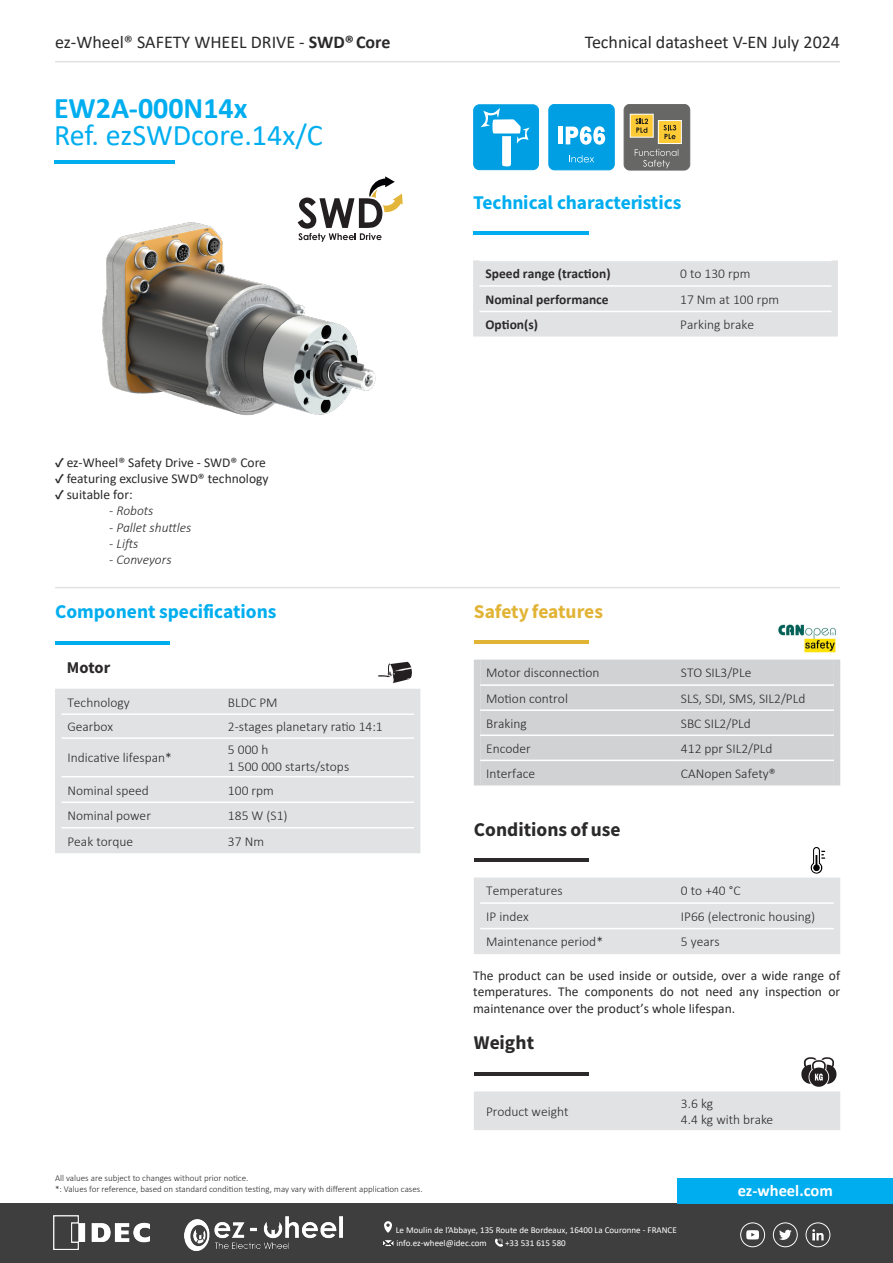
<style>
.page{position:relative;width:893px;height:1263px;background:#fff}
.page>*{position:absolute;margin:0;border:0;box-sizing:border-box;transform-origin:0 0}
.t1{font:30px "Calibri";letter-spacing:-.005em;color:#00aeef}
.t2{font:700 30px "Calibri";color:#00aeef}
.t3{font:19.5px "Source Sans Variable";color:#00aeef}
.t4{font:19.5px "Source Sans Variable";color:#2b292a}
.t5{font:19.5px "Source Sans Variable";letter-spacing:-.005em;color:#e1b436}
.t6{font:18px "Calibri";color:#2b292a}
.Small_Header_Bebas_11_Gray_C{font:700 16.5px "Calibri";color:#fff}
.t7{font:16.5px "Source Sans Variable";color:#2b292a}
.t8{font:300 13.5px "Calibri";color:#2b292a}
.t9{font:13.5px/16.2px "Calibri";color:#2b292a;text-align:justify}
.t10{font:700 13.5px "Calibri";color:#2b292a}
.t11{font:italic 300 13.5px "Calibri";color:#2b292a}
.t12{font:300 9px "Calibri";color:#2b292a}
.t13{font:9px "Calibri";color:#fff}
.s1{font-weight:700}
.s2{font-family:"Source Sans Variable"}
</style>
<div class="page">
<hr style="left:473px;top:231px;width:115px;height:4px;background:#00aeef">
<div style="left:473px;top:260px;width:365px;height:77px;background:#e1e2e4"></div>
<hr style="left:479px;top:260px;width:195px;height:1px;background:#fff">
<hr style="left:674px;top:260px;width:157px;height:1px;background:#fff">
<hr style="left:479px;top:285px;width:195px;height:2px;background:#fff">
<hr style="left:674px;top:285px;width:157px;height:2px;background:#fff">
<hr style="left:479px;top:311px;width:195px;height:1px;background:#fff">
<hr style="left:674px;top:311px;width:157px;height:1px;background:#fff">
<hr style="left:55px;top:641px;width:115px;height:4px;background:#00aeef">
<svg style="left:378px;top:662px;width:34px;height:21px"></svg>
<div style="left:55px;top:689px;width:365px;height:164px;background:#e1e2e4"></div>
<hr style="left:61px;top:713px;width:161px;height:2px;background:#fff">
<hr style="left:222px;top:713px;width:192px;height:2px;background:#fff">
<hr style="left:61px;top:737px;width:161px;height:2px;background:#fff">
<hr style="left:222px;top:737px;width:192px;height:2px;background:#fff">
<hr style="left:61px;top:776px;width:161px;height:1px;background:#fff">
<hr style="left:222px;top:776px;width:192px;height:1px;background:#fff">
<hr style="left:61px;top:801px;width:161px;height:2px;background:#fff">
<hr style="left:222px;top:801px;width:192px;height:2px;background:#fff">
<hr style="left:61px;top:827px;width:161px;height:1px;background:#fff">
<hr style="left:222px;top:827px;width:192px;height:1px;background:#fff">
<hr style="left:55px;top:587px;width:785px;height:1px;background:#e1e2e4">
<hr style="left:55px;top:61px;width:785px;height:1px;background:#e1e2e4">
<svg style="left:474px;top:1057px;width:366px;height:73px"></svg>
<svg style="left:474px;top:847px;width:366px;height:107px"></svg>
<hr style="left:474px;top:640px;width:115px;height:4px;background:#e1b436">
<svg style="left:474px;top:660px;width:366px;height:125px"></svg>
<div style="left:480px;top:660px;width:354px;height:125px;background:#d1d2d4"></div>
<hr style="left:480px;top:684px;width:195px;height:2px;background:#fff">
<hr style="left:675px;top:684px;width:159px;height:2px;background:#fff">
<hr style="left:480px;top:709px;width:195px;height:2px;background:#fff">
<hr style="left:675px;top:709px;width:159px;height:2px;background:#fff">
<hr style="left:480px;top:734px;width:195px;height:2px;background:#fff">
<hr style="left:675px;top:734px;width:159px;height:2px;background:#fff">
<hr style="left:480px;top:760px;width:195px;height:1px;background:#fff">
<hr style="left:675px;top:760px;width:159px;height:1px;background:#fff">
<div style="left:474px;top:105px;width:65px;height:65px;background:#009fe3;border-radius:6px"></div>
<div style="left:473px;top:105px;width:66px;height:65px;border:1px solid #009fe3;border-radius:6px"></div>
<svg style="left:481px;top:108px;width:49px;height:58px"></svg>
<div style="left:549px;top:104px;width:65px;height:66px;background:#009fe3;border-radius:6px"></div>
<div style="left:549px;top:104px;width:65px;height:66px;border:1px solid #009fe3;border-radius:6px"></div>
<svg style="left:569px;top:155px;width:25px;height:8px"></svg>
<div style="left:558px;top:127px;width:5px;height:17px;background:#fff"></div>
<svg style="left:566px;top:126px;width:39px;height:19px"></svg>
<div style="left:624px;top:104px;width:66px;height:66px;background:#676766;border-radius:6px"></div>
<div style="left:624px;top:104px;width:66px;height:66px;border:1px solid #676766;border-radius:6px"></div>
<svg style="left:635px;top:149px;width:44px;height:19px"></svg>
<div style="left:630px;top:114px;width:23px;height:23px;background:#fecb37"></div>
<div style="left:630px;top:114px;width:24px;height:24px;border:1px solid #fff"></div>
<svg style="left:635px;top:118px;width:13px;height:15px"></svg>
<div style="left:658px;top:121px;width:23px;height:23px;background:#fecb37"></div>
<div style="left:658px;top:120px;width:24px;height:24px;border:1px solid #fff"></div>
<svg style="left:663px;top:125px;width:13px;height:14px"></svg>
<img style="left:778px;top:624px;width:58px;height:29px">
<div style="left:0;top:1203px;width:893px;height:60px;background:#3e3e3f"></div>
<img style="left:54px;top:1216px;width:96px;height:34px">
<div style="left:678px;top:1178px;width:215px;height:25px;background:#00aeef"></div>
<svg style="left:805px;top:1222px;width:25px;height:25px"></svg>
<svg style="left:773px;top:1222px;width:25px;height:25px"></svg>
<svg style="left:740px;top:1222px;width:25px;height:25px"></svg>
<svg style="left:383px;top:1221px;width:11px;height:25px"></svg>
<svg style="left:495px;top:1238px;width:8px;height:9px"></svg>
<img style="left:185px;top:1216px;width:157px;height:34px">
<hr style="left:54px;top:160px;width:121px;height:4px;background:#00aeef">
<img style="left:102px;top:176px;width:301px;height:240px">
<p class="t6" style="left:55px;top:30px;width:337px">ez-Wheel® SAFETY WHEEL DRIVE - <span class="s1">SWD®Core</span></p>
<p class="t6" style="left:585px;top:30px;width:257px">Technical datasheet V-EN July 2024</p>
<p class="t2" style="left:54px;top:87px;width:195px">EW2A-000N14x</p>
<p class="t1" style="left:54px;top:114px;width:270px">Ref. ezSWDcore.14x/C</p>
<p class="t9" style="left:55px;top:454px;width:212px"><span class="s2">✓</span> ez-Wheel® Safety Drive - SWD® Core</p>
<p class="t9" style="left:55px;top:470px;width:215px"><span class="s2">✓</span> featuring exclusive SWD® technology</p>
<p class="t9" style="left:55px;top:486px;width:79px"><span class="s2">✓</span> suitable for:</p>
<p class="t11" style="left:109px;top:502px;width:46px">- Robots</p>
<p class="t11" style="left:109px;top:519px;width:84px">- Pallet shuttles</p>
<p class="t11" style="left:109px;top:535px;width:31px">- Lifts</p>
<p class="t11" style="left:109px;top:551px;width:64px">- Conveyors</p>
<p class="t3" style="left:55px;top:600px;width:223px">Component specifications</p>
<p class="t7" style="left:67px;top:658px;width:45px">Motor</p>
<p class="t8" style="left:67px;top:694px;width:64px">Technology</p>
<p class="t8" style="left:228px;top:694px;width:51px">BLDC PM</p>
<p class="t8" style="left:67px;top:718px;width:47px">Gearbox</p>
<p class="t8" style="left:228px;top:718px;width:156px">2-stages planetary ratio 14:1</p>
<p class="t8" style="left:67px;top:750px;width:106px">Indicative lifespan*</p>
<p class="t8" style="left:228px;top:741px;width:42px">5 000 h</p>
<p class="t8" style="left:228px;top:758px;width:123px">1 500 000 starts/stops</p>
<p class="t8" style="left:67px;top:782px;width:83px">Nominal speed</p>
<p class="t8" style="left:228px;top:782px;width:47px">100 rpm</p>
<p class="t8" style="left:67px;top:807px;width:85px">Nominal power</p>
<p class="t8" style="left:228px;top:807px;width:61px">185 W (S1)</p>
<p class="t8" style="left:67px;top:833px;width:67px">Peak torque</p>
<p class="t8" style="left:228px;top:833px;width:38px">37 Nm</p>
<p class="t12" style="left:55px;top:1173px;width:195px">All values are subject to changes without prior notice.</p>
<p class="t12" style="left:55px;top:1183px;width:369px">*: Values for reference, based on standard condition testing, may vary with different application cases.</p>
<p class="t3" style="left:473px;top:191px;width:210px">Technical characteristics</p>
<p class="t10" style="left:485px;top:264px;width:127px">Speed range (traction)</p>
<p class="t8" style="left:680px;top:265px;width:72px">0 to 130 rpm</p>
<p class="t10" style="left:485px;top:290px;width:125px">Nominal performance</p>
<p class="t8" style="left:680px;top:291px;width:100px">17 Nm at 100 rpm</p>
<p class="t10" style="left:485px;top:315px;width:54px">Option(s)</p>
<p class="t8" style="left:680px;top:316px;width:75px">Parking brake</p>
<p class="t5" style="left:474px;top:600px;width:131px">Safety features</p>
<p class="t8" style="left:486px;top:664px;width:115px">Motor disconnection</p>
<p class="t8" style="left:681px;top:664px;width:72px">STO SIL3/PLe</p>
<p class="t8" style="left:486px;top:690px;width:83px">Motion control</p>
<p class="t8" style="left:681px;top:690px;width:126px">SLS, SDI, SMS, SIL2/PLd</p>
<p class="t8" style="left:486px;top:715px;width:42px">Braking</p>
<p class="t8" style="left:681px;top:715px;width:71px">SBC SIL2/PLd</p>
<p class="t8" style="left:486px;top:740px;width:46px">Encoder</p>
<p class="t8" style="left:681px;top:740px;width:93px">412 ppr SIL2/PLd</p>
<p class="t8" style="left:486px;top:765px;width:50px">Interface</p>
<p class="t8" style="left:681px;top:765px;width:96px">CANopen Safety®</p>
<p class="t4" style="left:474px;top:818px;width:148px">Conditions of use</p>
<p class="t8" style="left:486px;top:882px;width:78px">Temperatures</p>
<p class="t8" style="left:681px;top:882px;width:61px">0 to +40 °C</p>
<p class="t8" style="left:486px;top:908px;width:44px">IP index</p>
<p class="t8" style="left:681px;top:908px;width:136px">IP66 (electronic housing)</p>
<p class="t8" style="left:486px;top:933px;width:118px">Maintenance period*</p>
<p class="t8" style="left:681px;top:933px;width:40px">5 years</p>
<p class="t9" style="left:473px;top:967px;width:368px">The product can be used inside or outside, over a wide range of temperatures. The components do not need any inspection or maintenance over the product’s whole lifespan.</p>
<p class="t4" style="left:474px;top:1031px;width:62px">Weight</p>
<p class="t8" style="left:486px;top:1103px;width:84px">Product weight</p>
<p class="t8" style="left:681px;top:1095px;width:34px">3.6 kg</p>
<p class="t8" style="left:681px;top:1111px;width:94px">4.4 kg with brake</p>
<p class="Small_Header_Bebas_11_Gray_C" style="left:738px;top:1179px;width:97px">ez-whe l.com</p>
<p class="Small_Header_Bebas_11_Gray_C" style="left:746px;top:1179px;width:97px">ez-wheel.com</p>
<p class="t13" style="left:396px;top:1223px;width:282px">Le Moulin de l’Abbaye, 135 Route de Bordeaux, 16400 La Couronne - FRANCE</p>
<p class="t13" style="left:396px;top:1237px;width:92px">info.ez-wheel@idec.com</p>
<p class="t13" style="left:505px;top:1237px;width:62px">+33 531 615 580</p>
</div>
